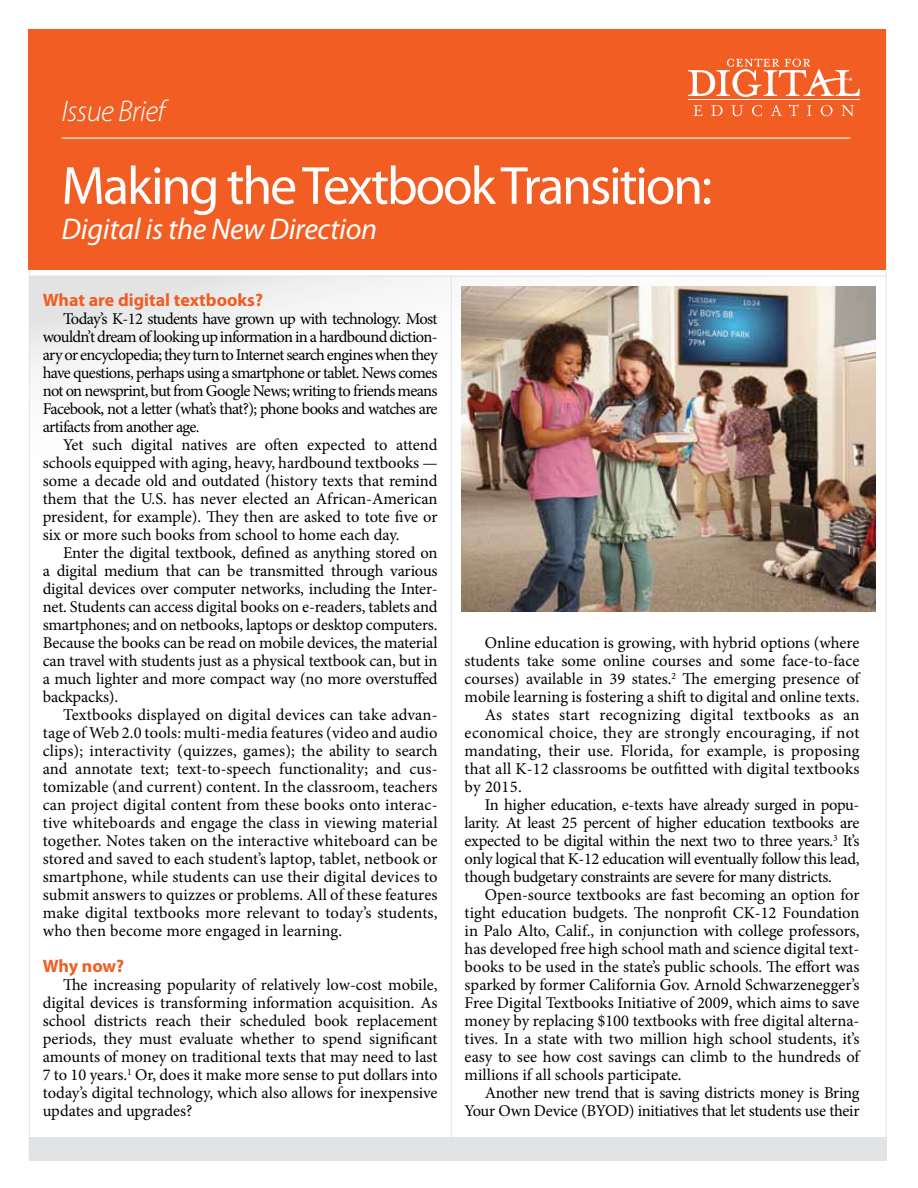
<style>
.page{position:relative;width:918px;height:1188px;background:#fff}
.page>*{position:absolute;margin:0;border:0;box-sizing:border-box;transform-origin:0 0}
.t1{font:54px "Myriad Pro";letter-spacing:-.04em;color:#fff}
.t2{font:italic 30px "Myriad Pro";letter-spacing:-.01em;color:#fff}
.t3{font:italic 300 30px "Myriad Pro";letter-spacing:-.02em;color:#fff}
.t4{font:700 18px "Myriad Pro";color:#f15d22}
.t5{font:16.5px/18px "Minion Pro";letter-spacing:-.005em;color:#000;text-align:justify}
.t6{font:16.5px "Minion Pro";letter-spacing:.015em;color:#000}
.t7{font:16.5px "Minion Pro";letter-spacing:-.025em;color:#000}
.t8{font:16.5px "Minion Pro";letter-spacing:.02em;color:#000}
</style>
<div class="page">
<svg style="left:30px;top:277px;width:792px;height:204px"></svg>
<hr style="left:886px;top:29px;width:1px;height:1129px;background:#e2e3e4">
<hr style="left:29px;top:76px;width:1px;height:1083px;background:#e2e3e4">
<hr style="left:30px;top:276px;width:856px;height:1px;background:#e2e3e4">
<div style="left:29px;top:1137px;width:857px;height:24px;background:#e2e3e4"></div>
<hr style="left:451px;top:276px;width:1px;height:861px;background:#e2e3e4">
<img style="left:462px;top:287px;width:414px;height:325px">
<div style="left:29px;top:29px;width:857px;height:241px;background:#f15d22"></div>
<hr style="left:688px;top:99px;width:171px;height:1px;background:#fff">
<svg style="left:688px;top:59px;width:172px;height:38px"></svg>
<svg style="left:694px;top:105px;width:9px;height:11px"></svg>
<svg style="left:711px;top:105px;width:11px;height:11px"></svg>
<svg style="left:731px;top:105px;width:12px;height:11px"></svg>
<svg style="left:752px;top:105px;width:10px;height:11px"></svg>
<svg style="left:771px;top:105px;width:11px;height:11px"></svg>
<svg style="left:789px;top:105px;width:10px;height:11px"></svg>
<svg style="left:807px;top:105px;width:5px;height:11px"></svg>
<svg style="left:821px;top:105px;width:12px;height:11px"></svg>
<svg style="left:841px;top:105px;width:13px;height:11px"></svg>
<hr style="left:62px;top:137px;width:789px;height:2px;background:#fff">
<h2 class="t3" style="left:62px;top:93px;width:105px">Issue Brief</h2>
<h1 class="t1" style="left:62px;top:152px;width:652px">Making the Textbook Transition:</h1>
<h2 class="t2" style="left:62px;top:210px;width:317px">Digital is the New Direction</h2>
<p class="t4" style="left:43px;top:288px;width:222px">What are digital textbooks?</p>
<p class="t5" style="left:43px;top:310px;width:396px;text-indent:20px">Today’s K-12 students have grown up with technology. Most wouldn’t dream of looking up information in a hardbound diction&shy;ary or encyclopedia; they turn to Internet search engines when they have questions, perhaps using a smartphone or tablet. News comes not on newsprint, but from Google News; writing to friends means Facebook, not a letter (what’s that?); phone books and watches are artifacts from another age.</p>
<p class="t5" style="left:43px;top:436px;width:396px;text-indent:20px">Yet such digital natives are often expected to attend schools equipped with aging, heavy, hardbound textbooks — some a decade old and outdated (history texts that remind them that the U.S. has never elected an African-American president, for example). They then are asked to tote five or six or more such books from school to home each day.</p>
<p class="t5" style="left:43px;top:544px;width:396px;text-indent:20px">Enter the digital textbook, defined as anything stored on a digital medium that can be transmitted through various digital devices over computer networks, including the Inter&shy;net. Students can access digital books on e-readers, tablets and smartphones; and on netbooks, laptops or desktop computers.<br>Because the books can be read on mobile devices, the material can travel with students just as a physical textbook can, but in a much lighter and more compact way (no more overstuffed backpacks).</p>
<p class="t5" style="left:43px;top:706px;width:396px;text-indent:20px">Textbooks displayed on digital devices can take advan&shy;tage of Web 2.0 tools: multi-media features (video and audio clips); interactivity (quizzes, games); the ability to search and annotate text; text-to-speech functionality; and cus&shy;tomizable (and current) content. In the classroom, teachers can project digital content from these books onto interac&shy;tive whiteboards and engage the class in viewing material together. Notes taken on the interactive whiteboard can be stored and saved to each student’s laptop, tablet, netbook or smartphone, while students can use their digital devices to submit answers to quizzes or problems. All of these features make digital textbooks more relevant to today’s students, who then become more engaged in learning.</p>
<p class="t4" style="left:43px;top:954px;width:83px">Why now?</p>
<p class="t5" style="left:43px;top:976px;width:396px;text-indent:20px">The increasing popularity of relatively low-cost mobile, digital devices is transforming information acquisition. As school districts reach their scheduled book replacement periods, they must evaluate whether to spend significant amounts of money on traditional texts that may need to last 7 to 10 years.<sup>1</sup> Or, does it make more sense to put dollars into today’s digital technology, which also allows for inexpensive updates and upgrades?</p>
<p class="t5" style="left:485px;top:634px;width:376px">Online education is growing, with hybrid options (where</p>
<p class="t5" style="left:465px;top:652px;width:396px">students take some online courses and some face-to-face</p>
<p class="t5" style="left:465px;top:670px;width:396px">courses) available in 39 states.<sup>2</sup> The emerging presence of</p>
<p class="t5" style="left:465px;top:688px;width:396px">mobile learning is fostering a shift to digital and online texts.</p>
<p class="t8" style="left:485px;top:704px;width:376px">As states start recognizing digital textbooks as an</p>
<p class="t6" style="left:465px;top:722px;width:396px">economical choice, they are strongly encouraging, if not</p>
<p class="t5" style="left:465px;top:742px;width:396px">mandating, their use. Florida, for example, is proposing</p>
<p class="t5" style="left:465px;top:760px;width:396px">that all K-12 classrooms be outfitted with digital textbooks</p>
<p class="t5" style="left:465px;top:778px;width:59px">by 2015.</p>
<p class="t5" style="left:485px;top:796px;width:376px">In higher education, e-texts have already surged in popu-</p>
<p class="t5" style="left:465px;top:814px;width:396px">larity. At least 25 percent of higher education textbooks are</p>
<p class="t5" style="left:465px;top:832px;width:396px">expected to be digital within the next two to three years.<sup>3</sup> It’s</p>
<p class="t5" style="left:465px;top:850px;width:396px">only logical that K-12 education will eventually follow this lead,</p>
<p class="t5" style="left:465px;top:868px;width:369px">though budgetary constraints are severe for many districts.</p>
<p class="t5" style="left:485px;top:886px;width:376px">Open-source textbooks are fast becoming an option for</p>
<p class="t5" style="left:465px;top:904px;width:396px">tight education budgets. The nonprofit CK-12 Foundation</p>
<p class="t5" style="left:465px;top:922px;width:396px">in Palo Alto, Calif., in conjunction with college professors,</p>
<p class="t5" style="left:465px;top:940px;width:396px">has developed free high school math and science digital text-</p>
<p class="t5" style="left:465px;top:958px;width:396px">books to be used in the state’s public schools. The effort was</p>
<p class="t5" style="left:465px;top:976px;width:396px">sparked by former California Gov. Arnold Schwarzenegger’s</p>
<p class="t5" style="left:465px;top:994px;width:396px">Free Digital Textbooks Initiative of 2009, which aims to save</p>
<p class="t5" style="left:465px;top:1012px;width:396px">money by replacing $100 textbooks with free digital alterna-</p>
<p class="t5" style="left:465px;top:1030px;width:396px">tives. In a state with two million high school students, it’s</p>
<p class="t5" style="left:465px;top:1048px;width:396px">easy to see how cost savings can climb to the hundreds of</p>
<p class="t5" style="left:465px;top:1066px;width:219px">millions if all schools participate.</p>
<p class="t7" style="left:485px;top:1082px;width:376px">Another new trend that is saving districts money is Bring</p>
<p class="t5" style="left:465px;top:1102px;width:396px">Your Own Device (BYOD) initiatives that let students use their</p>
</div>
